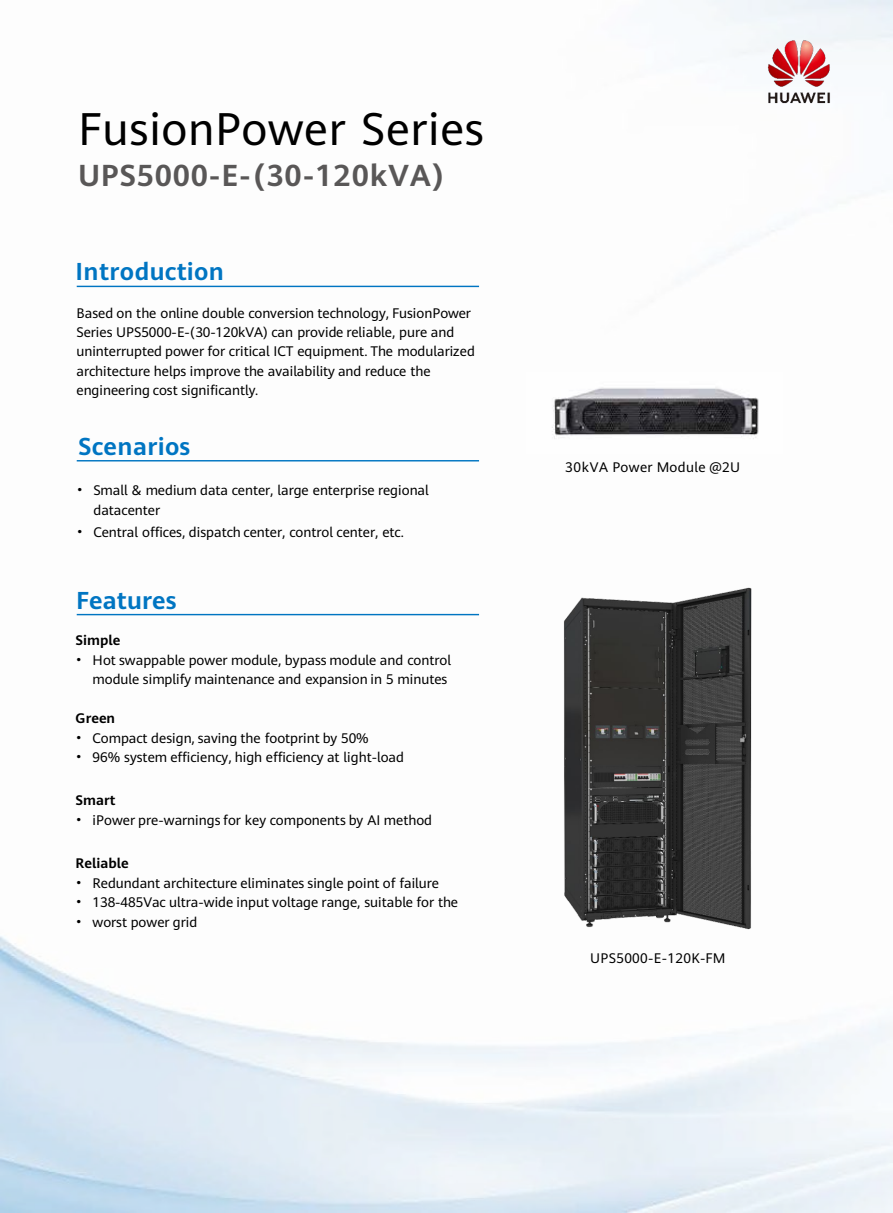
<style>
.page{position:relative;width:893px;height:1213px;background:#fff}
.page>*{position:absolute;margin:0;border:0;box-sizing:border-box;transform-origin:0 0}
.t1{font:45px "Huawei Sans";letter-spacing:.015em;color:#000}
.t2{font:700 29.85px "Huawei Sans";letter-spacing:.025em;color:#595757}
.t3{font:700 24.15px "Huawei Sans";letter-spacing:.01em;color:#0075c2}
.t4{font:13.65px/19.5px "Huawei Sans";color:#000}
.t5{font:700 13.65px "Huawei Sans";color:#000}
.t6{font:13.65px "Huawei Sans";letter-spacing:.03em;color:#000}
.t7{font:13.65px "Huawei Sans";letter-spacing:.02em;color:#000}
.s1{font-family:"Sim Sun"}
</style>
<div class="page">
<hr style="left:77px;top:285px;width:402px;height:2px;background:#0075c2">
<hr style="left:77px;top:613px;width:402px;height:2px;background:#0075c2">
<hr style="left:77px;top:460px;width:402px;height:1px;background:#0075c2">
<img style="left:551px;top:382px;width:208px;height:58px">
<img style="left:563px;top:587px;width:189px;height:343px">
<img style="left:756px;top:28px;width:85px;height:85px">
<p class="t1" style="left:78px;top:97px;width:407px">FusionPower Series</p>
<p class="t2" style="left:78px;top:154px;width:368px">UPS5000-E-(30-120kVA)</p>
<p class="t3" style="left:76px;top:254px;width:150px">Introduction</p>
<p class="t4" style="left:76px;top:302px;width:400px">Based on the online double conversion technology, FusionPower Series UPS5000-E-(30-120kVA) can provide reliable, pure and uninterrupted power for critical ICT equipment. The modularized architecture helps improve the availability and reduce the engineering cost significantly.</p>
<p class="t3" style="left:78px;top:429px;width:114px">Scenarios</p>
<p class="t4" style="left:93px;top:480px;width:337px;text-indent:-17px"><span class="s1">•</span> Small &amp; medium data center, large enterprise regional datacenter</p>
<p class="t4" style="left:76px;top:522px;width:329px"><span class="s1">•</span> Central offices, dispatch center, control center, etc.</p>
<p class="t3" style="left:76px;top:583px;width:102px">Features</p>
<p class="t5" style="left:76px;top:630px;width:46px">Simple</p>
<p class="t4" style="left:76px;top:649px;width:377px;text-align:right"><span class="s1">•</span> Hot swappable power module, bypass module and control module simplify maintenance and expansion in 5 minutes</p>
<p class="t5" style="left:76px;top:708px;width:41px">Green</p>
<p class="t4" style="left:76px;top:727px;width:294px"><span class="s1">•</span> Compact design, saving the footprint by 50%</p>
<p class="t4" style="left:76px;top:746px;width:330px"><span class="s1">•</span> 96% system efficiency, high efficiency at light-load</p>
<p class="t5" style="left:76px;top:790px;width:41px">Smart</p>
<p class="t4" style="left:76px;top:809px;width:358px"><span class="s1">•</span> iPower pre-warnings for key components by AI method</p>
<p class="t5" style="left:76px;top:853px;width:55px">Reliable</p>
<p class="t4" style="left:76px;top:872px;width:365px"><span class="s1">•</span> Redundant architecture eliminates single point of failure</p>
<p class="t4" style="left:76px;top:891px;width:384px"><span class="s1">•</span> 138-485Vac ultra-wide input voltage range, suitable for the</p>
<p class="t4" style="left:76px;top:911px;width:123px"><span class="s1">•</span> worst power grid</p>
<p class="t6" style="left:565px;top:457px;width:176px">30kVA Power Module @2U</p>
<p class="t7" style="left:590px;top:948px;width:137px">UPS5000-E-120K-FM</p>
</div>
